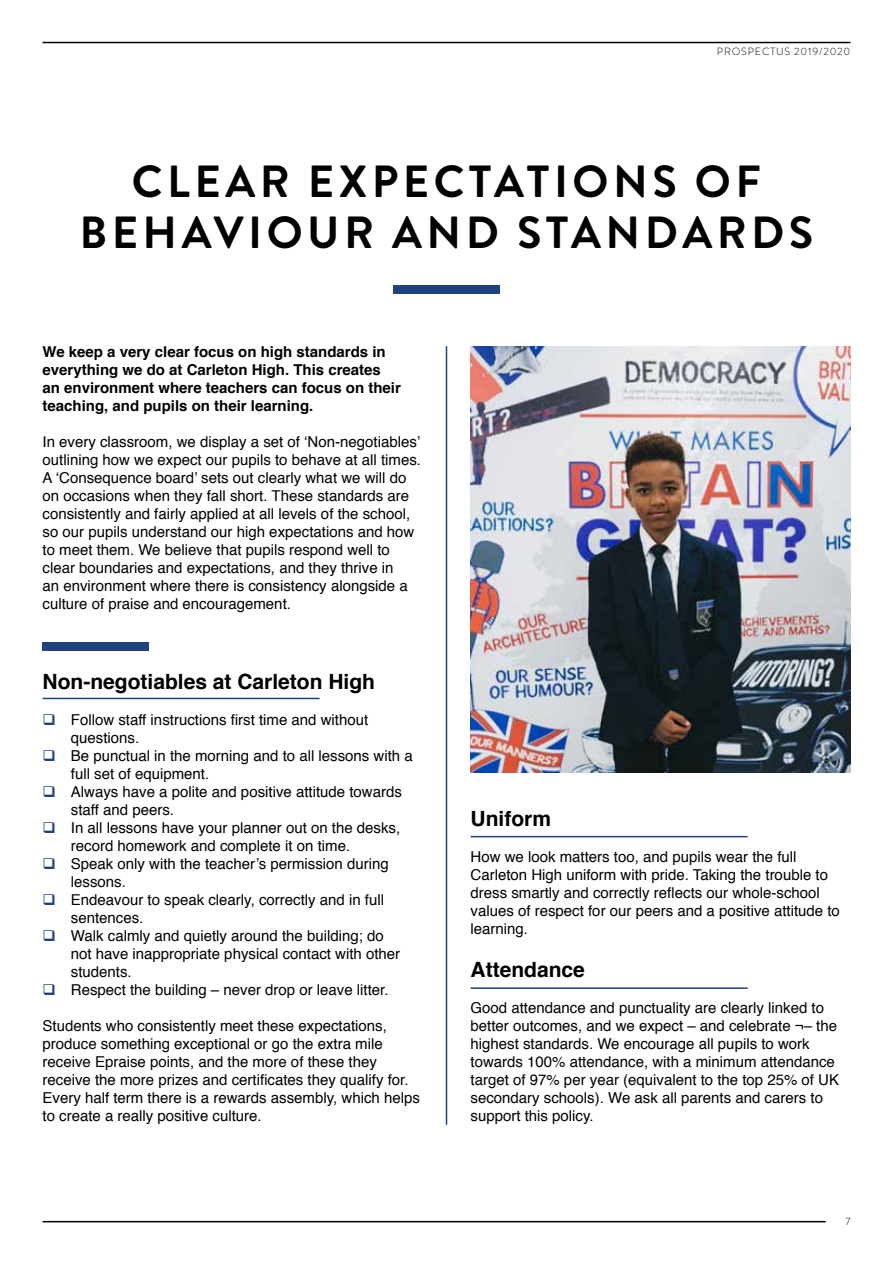
<style>
.page{position:relative;width:893px;height:1263px;background:#fff}
.page>*{position:absolute;margin:0;border:0;box-sizing:border-box;transform-origin:0 0}
.t1{font:700 45px/51px "Brandon Grotesque";letter-spacing:.1em;color:#000;text-align:center}
.t2{font:700 21px "Helvetica";color:#000}
.t3{font:15px/18px "Helvetica";color:#000}
.t4{font:700 15px/18px "Helvetica";color:#000}
.t5{font:300 10.5px "Brandon Grotesque";letter-spacing:.08em;color:#000}
.s1{color:#20427f}
</style>
<div class="page">
<hr style="left:43px;top:42px;width:807px;height:1px;background:#000">
<hr style="left:43px;top:1221px;width:783px;height:1px;background:#000">
<div style="left:393px;top:285px;width:107px;height:9px;background:#20427f"></div>
<hr style="left:43px;top:698px;width:277px;height:1px;background:#20427f">
<div style="left:43px;top:642px;width:106px;height:9px;background:#20427f"></div>
<hr style="left:471px;top:987px;width:277px;height:2px;background:#20427f">
<hr style="left:471px;top:836px;width:277px;height:1px;background:#20427f">
<hr style="left:446px;top:346px;width:1px;height:779px;background:#20427f">
<img style="left:471px;top:346px;width:379px;height:426px">
<p class="t5" style="left:717px;top:44px;width:135px">PROSPECTUS 2019/2020</p>
<h1 class="t1" style="left:79px;top:157px;width:735px">CLEAR EXPECTATIONS OF<br>BEHAVIOUR AND STANDARDS</h1>
<p class="t4" style="left:43px;top:343px;width:360px">We keep a very clear focus on high standards in everything we do at Carleton High. This creates an environment where teachers can focus on their teaching, and pupils on their learning.</p>
<p class="t3" style="left:43px;top:434px;width:380px">In every classroom, we display a set of ‘Non-negotiables’ outlining how we expect our pupils to behave at all times.<br>A ‘Consequence board’ sets out clearly what we will do on occasions when they fall short. These standards are consistently and fairly applied at all levels of the school, so our pupils understand our high expectations and how to meet them. We believe that pupils respond well to clear boundaries and expectations, and they thrive in<br>an environment where there is consistency alongside a culture of praise and encouragement.</p>
<h2 class="t2" style="left:43px;top:664px;width:334px">Non-negotiables at Carleton High</h2>
<p class="t3" style="left:71px;top:711px;width:299px;text-indent:-28px"><span class="s1">❑</span> Follow staff instructions first time and without questions.</p>
<p class="t3" style="left:71px;top:747px;width:343px;text-indent:-28px"><span class="s1">❑</span> Be punctual in the morning and to all lessons with a full set of equipment.</p>
<p class="t3" style="left:71px;top:783px;width:332px;text-indent:-28px"><span class="s1">❑</span> Always have a polite and positive attitude towards staff and peers.</p>
<p class="t3" style="left:71px;top:819px;width:331px;text-indent:-28px"><span class="s1">❑</span> In all lessons have your planner out on the desks, record homework and complete it on time.</p>
<p class="t3" style="left:71px;top:855px;width:319px;text-indent:-28px"><span class="s1">❑</span> Speak only with the teacher’s permission during lessons.</p>
<p class="t3" style="left:71px;top:891px;width:315px;text-indent:-28px"><span class="s1">❑</span> Endeavour to speak clearly, correctly and in full sentences.</p>
<p class="t3" style="left:71px;top:927px;width:331px;text-indent:-28px"><span class="s1">❑</span> Walk calmly and quietly around the building; do not have inappropriate physical contact with other students.</p>
<p class="t3" style="left:43px;top:981px;width:348px"><span class="s1">❑</span> Respect the building – never drop or leave litter.</p>
<p class="t3" style="left:43px;top:1017px;width:379px">Students who consistently meet these expectations, produce something exceptional or go the extra mile receive Epraise points, and the more of these they receive the more prizes and certificates they qualify for.<br>Every half term there is a rewards assembly, which helps to create a really positive culture.</p>
<h2 class="t2" style="left:471px;top:801px;width:82px">Uniform</h2>
<p class="t3" style="left:471px;top:848px;width:371px">How we look matters too, and pupils wear the full Carleton High uniform with pride. Taking the trouble to dress smartly and correctly reflects our whole-school values of respect for our peers and a positive attitude to learning.</p>
<h2 class="t2" style="left:471px;top:952px;width:116px">Attendance</h2>
<p class="t3" style="left:471px;top:999px;width:370px">Good attendance and punctuality are clearly linked to better outcomes, and we expect – and celebrate ¬– the highest standards. We encourage all pupils to work towards 100% attendance, with a minimum attendance target of 97% per year (equivalent to the top 25% of UK secondary schools). We ask all parents and carers to support this policy.</p>
<p class="t5" style="left:845px;top:1214px;width:6px">7</p>
</div>
